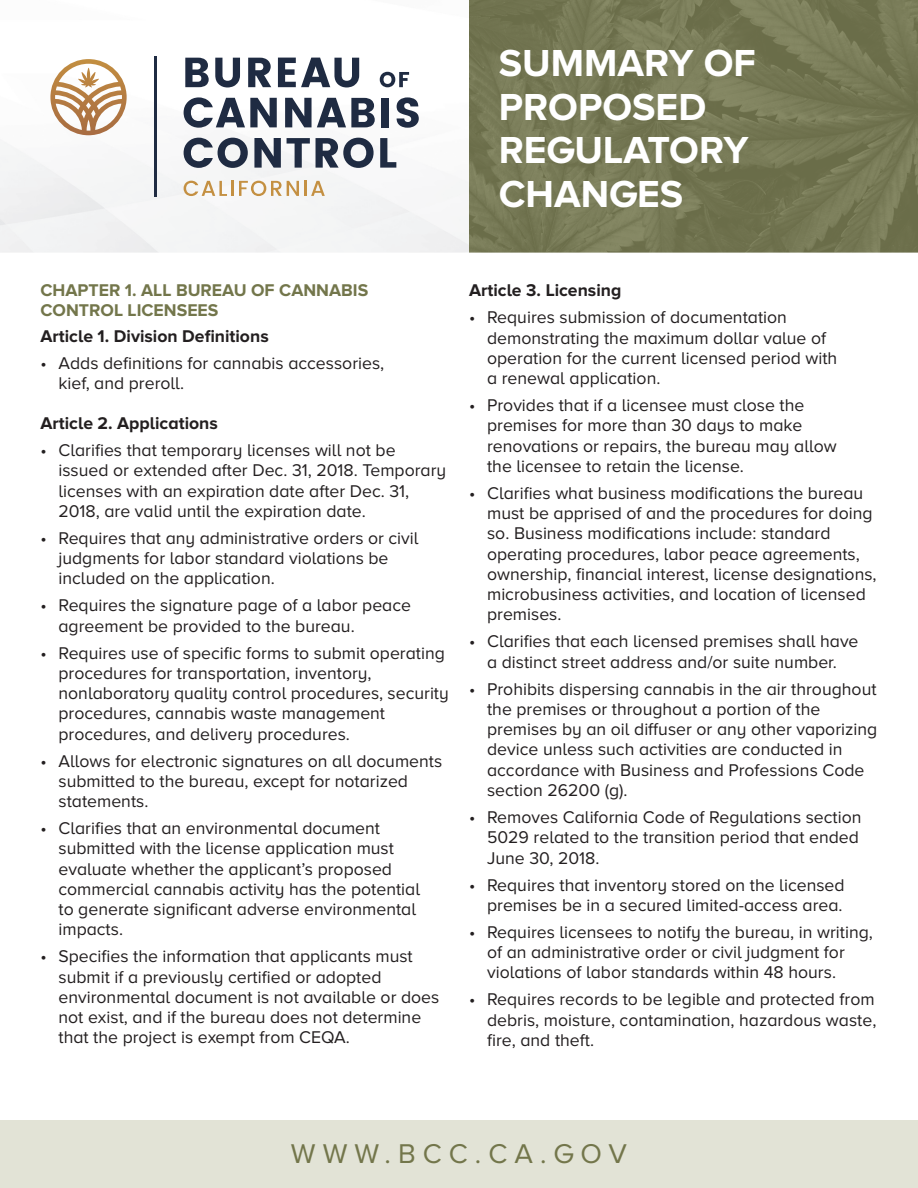
<style>
.page{position:relative;width:918px;height:1188px;background:#fff}
.page>*{position:absolute;margin:0;border:0;box-sizing:border-box;transform-origin:0 0}
.t1{font:700 39px/43.5px "Proxima Nova A";color:#fff}
.t2{font:28.2px "Proxima Nova A";letter-spacing:.25em;color:#73764b}
.t3{font:17.7px/20.2px "Proxima Nova A";color:#231f20}
.t4{font:700 17.7px "Proxima Nova A";color:#231f20}
.t5{font:700 17.7px/19.5px "Proxima Nova A";color:#73764b}
</style>
<div class="page">
<img style="left:0;top:56px;width:469px;height:197px">
<div style="left:469px;top:0;width:449px;height:254px;background:linear-gradient(to bottom,#757854,#777956)"></div>
<hr style="left:0;top:253px;width:918px;height:3px;background:#fff">
<svg style="left:50px;top:59px;width:77px;height:76px"></svg>
<svg style="left:185px;top:58px;width:24px;height:29px"></svg>
<svg style="left:215px;top:58px;width:25px;height:29px"></svg>
<svg style="left:248px;top:58px;width:23px;height:29px"></svg>
<svg style="left:278px;top:58px;width:81px;height:29px"></svg>
<svg style="left:380px;top:72px;width:29px;height:15px"></svg>
<svg style="left:184px;top:97px;width:93px;height:31px"></svg>
<svg style="left:285px;top:98px;width:90px;height:29px"></svg>
<div style="left:382px;top:98px;width:7px;height:29px;background:#1f2b42"></div>
<svg style="left:397px;top:97px;width:22px;height:31px"></svg>
<svg style="left:184px;top:138px;width:64px;height:30px"></svg>
<svg style="left:254px;top:138px;width:27px;height:30px"></svg>
<svg style="left:287px;top:138px;width:23px;height:30px"></svg>
<svg style="left:316px;top:138px;width:58px;height:30px"></svg>
<svg style="left:380px;top:138px;width:16px;height:30px"></svg>
<svg style="left:184px;top:181px;width:43px;height:15px"></svg>
<hr style="left:231px;top:181px;width:3px;height:15px;background:#c49042">
<svg style="left:239px;top:181px;width:60px;height:15px"></svg>
<hr style="left:304px;top:181px;width:3px;height:15px;background:#c49042">
<svg style="left:311px;top:181px;width:14px;height:15px"></svg>
<hr style="left:155px;top:57px;width:2px;height:140px;background:#1f2b42">
<div style="left:0;top:1120px;width:918px;height:68px;background:#e2e3d6"></div>
<p class="t1" style="left:499px;top:41px;width:259px">SUMMARY OF<br>PROPOSED<br>REGULATORY<br>CHANGES</p>
<p class="t5" style="left:40px;top:280px;width:329px">CHAPTER 1. ALL BUREAU OF CANNABIS<br>CONTROL LICENSEES</p>
<p class="t4" style="left:40px;top:326px;width:230px">Article 1. Division Defnitions</p>
<p class="t3" style="left:58px;top:353px;width:327px;text-indent:-18px">• Adds definitions for cannabis accessories, kief, and preroll.</p>
<p class="t4" style="left:40px;top:413px;width:179px">Article 2. Applications</p>
<p class="t3" style="left:58px;top:440px;width:389px;text-indent:-18px">• Clarifies that temporary licenses will not be issued or extended after Dec. 31, 2018. Temporary licenses with an expiration date after Dec. 31, 2018, are valid until the expiration date.</p>
<p class="t3" style="left:58px;top:528px;width:362px;text-indent:-18px">• Requires that any administrative orders or civil judgments for labor standard violations be included on the application.</p>
<p class="t3" style="left:58px;top:595px;width:354px;text-indent:-18px">• Requires the signature page of a labor peace agreement be provided to the bureau.</p>
<p class="t3" style="left:58px;top:642px;width:392px;text-indent:-18px">• Requires use of specific forms to submit operating procedures for transportation, inventory, nonlaboratory quality control procedures, security procedures, cannabis waste management procedures, and delivery procedures.</p>
<p class="t3" style="left:58px;top:750px;width:385px;text-indent:-18px">• Allows for electronic signatures on all documents submitted to the bureau, except for notarized statements.</p>
<p class="t3" style="left:58px;top:818px;width:363px;text-indent:-18px">• Clarifies that an environmental document submitted with the license application must evaluate whether the applicant’s proposed commercial cannabis activity has the potential to generate significant adverse environmental impacts.</p>
<p class="t3" style="left:58px;top:946px;width:382px;text-indent:-18px">• Specifies the information that applicants must submit if a previously certified or adopted environmental document is not available or does not exist, and if the bureau does not determine that the project is exempt from CEQA.</p>
<p class="t4" style="left:469px;top:280px;width:154px">Article 3. Licensing</p>
<p class="t3" style="left:487px;top:307px;width:352px;text-indent:-18px">• Requires submission of documentation demonstrating the maximum dollar value of operation for the current licensed period with a renewal application.</p>
<p class="t3" style="left:487px;top:395px;width:351px;text-indent:-18px">• Provides that if a licensee must close the premises for more than 30 days to make renovations or repairs, the bureau may allow the licensee to retain the license.</p>
<p class="t3" style="left:487px;top:483px;width:391px;text-indent:-18px">• Clarifies what business modifications the bureau must be apprised of and the procedures for doing so. Business modifications include: standard operating procedures, labor peace agreements, ownership, financial interest, license designations, microbusiness activities, and location of licensed premises.</p>
<p class="t3" style="left:469px;top:631px;width:391px;text-align:center">• Clarifies that each licensed premises shall have a distinct street address and/or suite number.</p>
<p class="t3" style="left:487px;top:679px;width:392px;text-indent:-18px">• Prohibits dispersing cannabis in the air throughout the premises or throughout a portion of the premises by an oil diffuser or any other vaporizing device unless such activities are conducted in accordance with Business and Professions Code section 26200 (g).</p>
<p class="t3" style="left:487px;top:807px;width:376px;text-indent:-18px">• Removes California Code of Regulations section<br>5029 related to the transition period that ended<br>June 30, 2018.</p>
<p class="t3" style="left:469px;top:874px;width:377px;text-align:right">• Requires that inventory stored on the licensed premises be in a secured limited-access area.</p>
<p class="t3" style="left:487px;top:922px;width:387px;text-indent:-18px">• Requires licensees to notify the bureau, in writing, of an administrative order or civil judgment for violations of labor standards within 48 hours.</p>
<p class="t3" style="left:487px;top:989px;width:391px;text-align:justify;text-indent:-18px">• Requires records to be legible and protected from debris, moisture, contamination, hazardous waste, fire, and theft.</p>
<p class="t2" style="left:291px;top:1138px;width:338px">WWW.BCC.CA.GOV</p>
</div>
